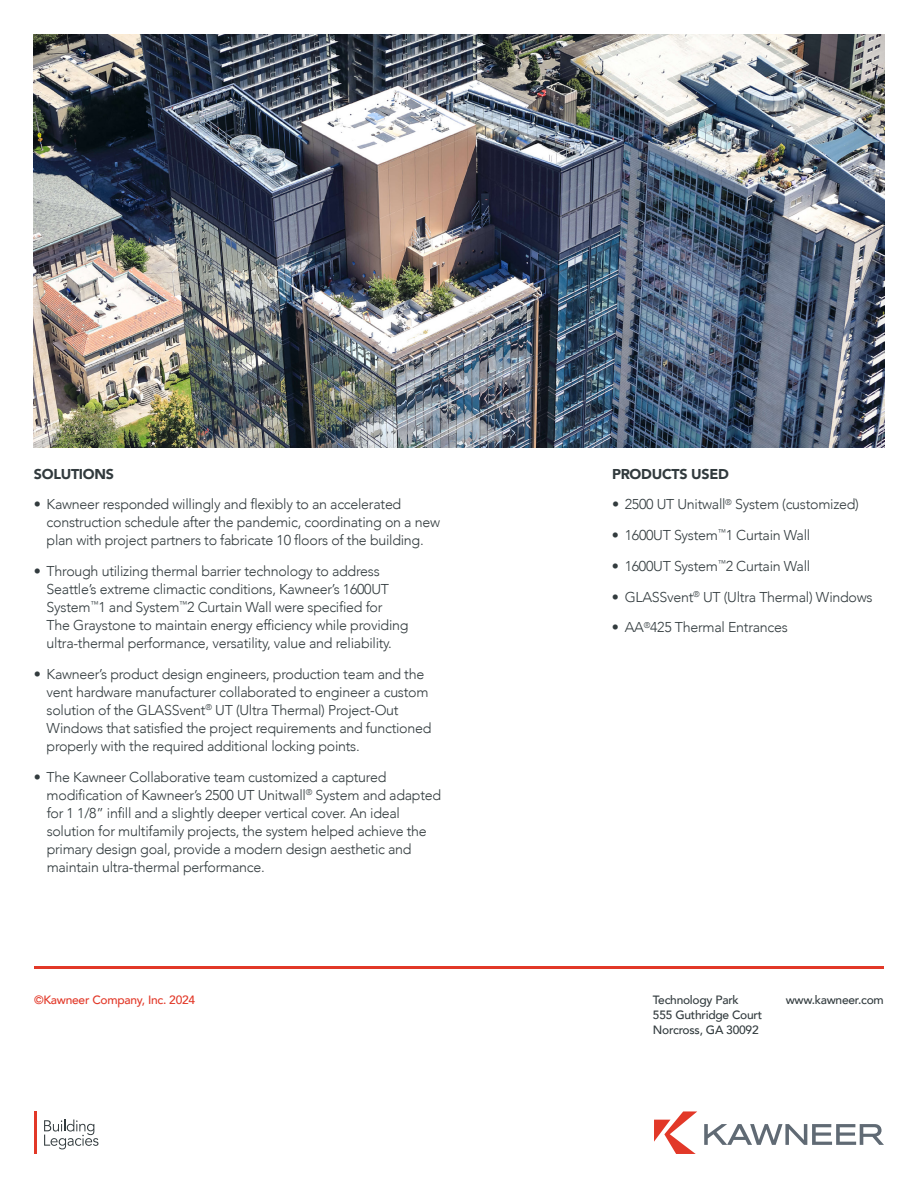
<style>
.page{position:relative;width:918px;height:1188px;background:#fff}
.page>*{position:absolute;margin:0;border:0;box-sizing:border-box;transform-origin:0 0}
.t1{font:300 14.25px/18px "Avenir";letter-spacing:-.02em;color:#323b3e}
.t2{font:900 14.25px "Avenir";letter-spacing:-.02em;color:#323b3e}
.t3{font:500 12px/15px "Avenir";letter-spacing:-.02em;color:#323b3e}
.t4{font:500 12px "Avenir";letter-spacing:-.02em;color:#e23828}
</style>
<div class="page">
<svg style="left:44px;top:1120px;width:54px;height:29px"></svg>
<hr style="left:34px;top:1111px;width:3px;height:43px;background:#e23828">
<svg style="left:654px;top:1111px;width:43px;height:43px"></svg>
<svg style="left:704px;top:1124px;width:180px;height:21px"></svg>
<hr style="left:34px;top:966px;width:850px;height:3px;background:#e23828">
<img style="left:34px;top:34px;width:850px;height:413px">
<p class="t2" style="left:34px;top:461px;width:82px">SOLUTIONS</p>
<p class="t1" style="left:47px;top:495px;width:395px;text-indent:-13px">• Kawneer responded willingly and flexibly to an accelerated construction schedule after the pandemic, coordinating on a new plan with project partners to fabricate 10 floors of the building.</p>
<p class="t1" style="left:47px;top:562px;width:363px;text-indent:-13px">• Through utilizing thermal barrier technology to address Seattle’s extreme climactic conditions, Kawneer’s 1600UT System<sup>™</sup>1 and System<sup>™</sup>2 Curtain Wall were specified for The Graystone to maintain energy efficiency while providing ultra-thermal performance, versatility, value and reliability.</p>
<p class="t1" style="left:47px;top:665px;width:386px;text-indent:-13px">• Kawneer’s product design engineers, production team and the vent hardware manufacturer collaborated to engineer a custom solution of the GLASSvent<sup>®</sup> UT (Ultra Thermal) Project-Out Windows that satisfied the project requirements and functioned properly with the required additional locking points.</p>
<p class="t1" style="left:47px;top:768px;width:396px;text-indent:-13px">• The Kawneer Collaborative team customized a captured modification of Kawneer’s 2500 UT Unitwall<sup>®</sup> System and adapted for 1 1/8” infill and a slightly deeper vertical cover. An ideal solution for multifamily projects, the system helped achieve the primary design goal, provide a modern design aesthetic and maintain ultra-thermal performance.</p>
<p class="t2" style="left:612px;top:461px;width:118px">PRODUCTS USED</p>
<p class="t1" style="left:612px;top:495px;width:248px">• 2500 UT Unitwall<sup>®</sup> System (customized)</p>
<p class="t1" style="left:612px;top:526px;width:200px">• 1600UT System<sup>™</sup>1 Curtain Wall</p>
<p class="t1" style="left:612px;top:557px;width:200px">• 1600UT System<sup>™</sup>2 Curtain Wall</p>
<p class="t1" style="left:612px;top:588px;width:262px">• GLASSvent<sup>®</sup> UT (Ultra Thermal) Windows</p>
<p class="t1" style="left:612px;top:618px;width:177px">• AA<sup>®</sup>425 Thermal Entrances</p>
<p class="t4" style="left:34px;top:989px;width:163px">©Kawneer Company, Inc. 2024</p>
<p class="t3" style="left:786px;top:992px;width:100px">www.kawneer.com</p>
<p class="t3" style="left:653px;top:992px;width:111px">Technology Park<br>555 Guthridge Court<br>Norcross, GA 30092</p>
</div>
